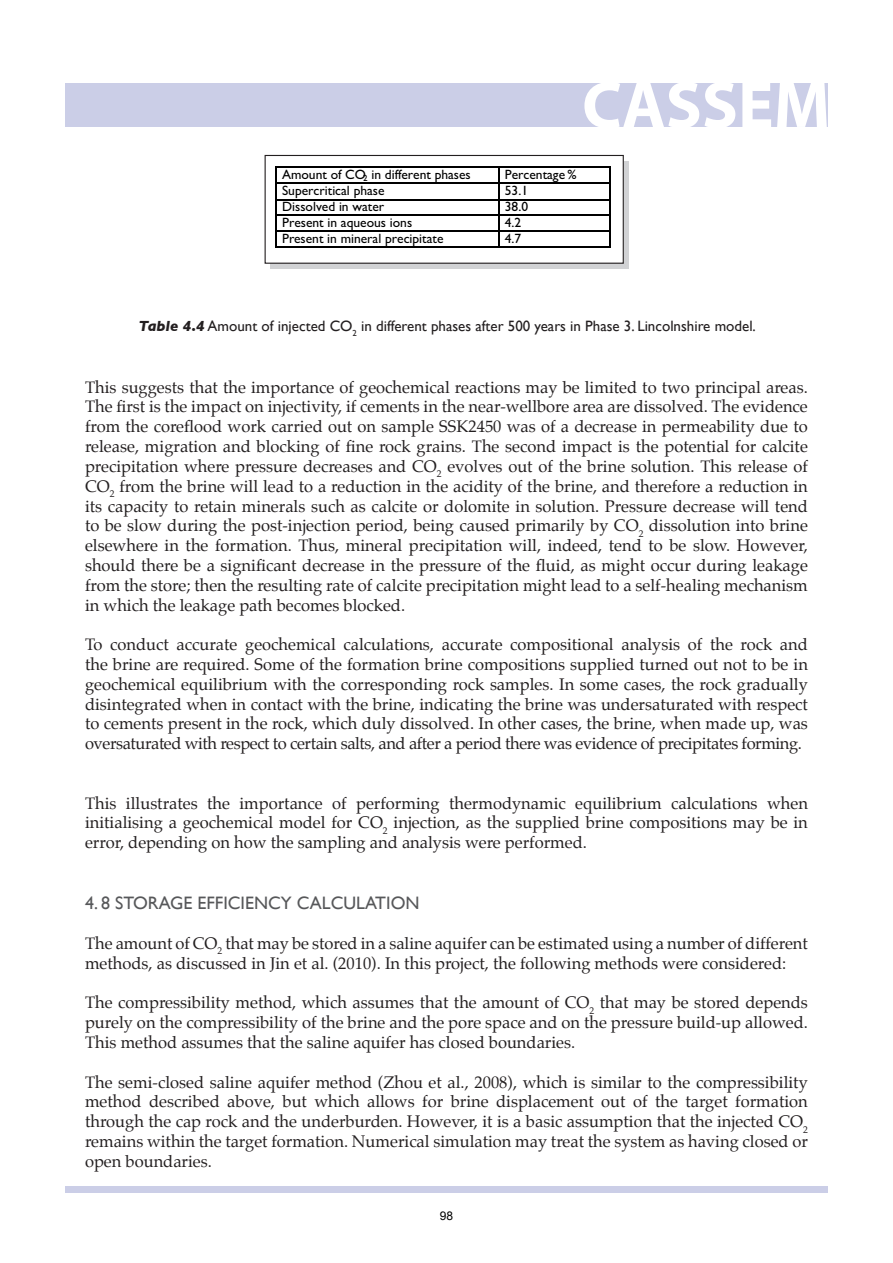
<style>
.page{position:relative;width:893px;height:1263px;background:#fff}
.page>*{position:absolute;margin:0;border:0;box-sizing:border-box;transform-origin:0 0}
.t1{font:700 66.9px "Myriad Pro";color:#fff}
.t2{font:18px "Gill Sans";color:#57585a}
.Body{font:16.5px/19.8px "Palatino";color:#231f20;text-align:justify}
.t3{font:15px "Gill Sans";color:#231f20}
.t4{font:13.5px "Gill Sans";color:#000}
.t5{font:12px "Arial";color:#000}
.s1{font-weight:700;font-style:italic}
</style>
<div class="page">
<div style="left:66px;top:1187px;width:762px;height:6px;background:#cbcee7"></div>
<div style="left:65px;top:83px;width:762px;height:44px;background:#cbcee7"></div>
<div style="left:270px;top:161px;width:358px;height:107px;background:#d1d2d4"></div>
<div style="left:265px;top:155px;width:358px;height:108px;background:#fff"></div>
<div style="left:265px;top:155px;width:359px;height:109px;border:1px solid #231f20"></div>
<hr style="left:276px;top:166px;width:222px;height:2px;background:#000">
<hr style="left:499px;top:166px;width:110px;height:2px;background:#000">
<hr style="left:276px;top:182px;width:222px;height:1px;background:#000">
<hr style="left:499px;top:182px;width:110px;height:1px;background:#000">
<hr style="left:276px;top:199px;width:222px;height:1px;background:#000">
<hr style="left:499px;top:199px;width:110px;height:1px;background:#000">
<hr style="left:276px;top:215px;width:222px;height:1px;background:#000">
<hr style="left:499px;top:215px;width:110px;height:1px;background:#000">
<hr style="left:276px;top:231px;width:222px;height:1px;background:#000">
<hr style="left:499px;top:231px;width:110px;height:1px;background:#000">
<svg style="left:275px;top:166px;width:1px;height:81px"></svg>
<hr style="left:276px;top:246px;width:222px;height:1px;background:#000">
<svg style="left:498px;top:166px;width:1px;height:81px"></svg>
<hr style="left:499px;top:246px;width:110px;height:1px;background:#000">
<svg style="left:609px;top:166px;width:2px;height:81px"></svg>
<h1 class="t1" style="left:582px;top:62px;width:250px">CASSEM</h1>
<p class="t4" style="left:282px;top:166px;width:190px">Amount of CO<sub>2</sub> in different phases</p>
<p class="t4" style="left:505px;top:166px;width:73px">Percentage %</p>
<p class="t4" style="left:282px;top:182px;width:104px">Supercritical phase</p>
<p class="t4" style="left:505px;top:182px;width:25px">53.1</p>
<p class="t4" style="left:282px;top:199px;width:104px">Dissolved in water</p>
<p class="t4" style="left:505px;top:199px;width:25px">38.0</p>
<p class="t4" style="left:282px;top:215px;width:132px">Present in aqueous ions</p>
<p class="t4" style="left:505px;top:215px;width:18px">4.2</p>
<p class="t4" style="left:282px;top:230px;width:163px">Present in mineral precipitate</p>
<p class="t4" style="left:505px;top:230px;width:18px">4.7</p>
<p class="t3" style="left:139px;top:317px;width:619px"><span class="s1">Table 4.4</span> Amount of injected CO<sub>2</sub> in different phases after 500 years in Phase 3. Lincolnshire model.</p>
<p class="Body" style="left:85px;top:377px;width:724px">This suggests that the importance of geochemical reactions may be limited to two principal areas.<br>The first is the impact on injectivity, if cements in the near-wellbore area are dissolved. The evidence from the coreflood work carried out on sample SSK2450 was of a decrease in permeability due to release, migration and blocking of fine rock grains. The second impact is the potential for calcite precipitation where pressure decreases and CO<sub>2</sub> evolves out of the brine solution. This release of CO<sub>2</sub> from the brine will lead to a reduction in the acidity of the brine, and therefore a reduction in its capacity to retain minerals such as calcite or dolomite in solution. Pressure decrease will tend to be slow during the post-injection period, being caused primarily by CO<sub>2</sub> dissolution into brine elsewhere in the formation. Thus, mineral precipitation will, indeed, tend to be slow. However, should there be a significant decrease in the pressure of the fluid, as might occur during leakage from the store; then the resulting rate of calcite precipitation might lead to a self-healing mechanism in which the leakage path becomes blocked.</p>
<p class="Body" style="left:85px;top:634px;width:724px">To conduct accurate geochemical calculations, accurate compositional analysis of the rock and the brine are required. Some of the formation brine compositions supplied turned out not to be in geochemical equilibrium with the corresponding rock samples. In some cases, the rock gradually disintegrated when in contact with the brine, indicating the brine was undersaturated with respect to cements present in the rock, which duly dissolved. In other cases, the brine, when made up, was oversaturated with respect to certain salts, and after a period there was evidence of precipitates forming.</p>
<p class="Body" style="left:85px;top:793px;width:724px">This illustrates the importance of performing thermodynamic equilibrium calculations when initialising a geochemical model for CO<sub>2</sub> injection, as the supplied brine compositions may be in error, depending on how the sampling and analysis were performed.</p>
<p class="t2" style="left:85px;top:893px;width:336px">4. 8 STORAGE EFFICIENCY CALCULATION</p>
<p class="Body" style="left:85px;top:933px;width:724px">The amount of CO<sub>2</sub> that may be stored in a saline aquifer can be estimated using a number of different methods, as discussed in Jin et al. (2010). In this project, the following methods were considered:</p>
<p class="Body" style="left:85px;top:993px;width:724px">The compressibility method, which assumes that the amount of CO<sub>2</sub> that may be stored depends purely on the compressibility of the brine and the pore space and on the pressure build-up allowed.<br>This method assumes that the saline aquifer has closed boundaries.</p>
<p class="Body" style="left:85px;top:1072px;width:724px">The semi-closed saline aquifer method (Zhou et al., 2008), which is similar to the compressibility method described above, but which allows for brine displacement out of the target formation through the cap rock and the underburden. However, it is a basic assumption that the injected CO<sub>2 </sub>remains within the target formation. Numerical simulation may treat the system as having closed or open boundaries.</p>
<p class="t5" style="left:440px;top:1207px;width:15px">98</p>
</div>
